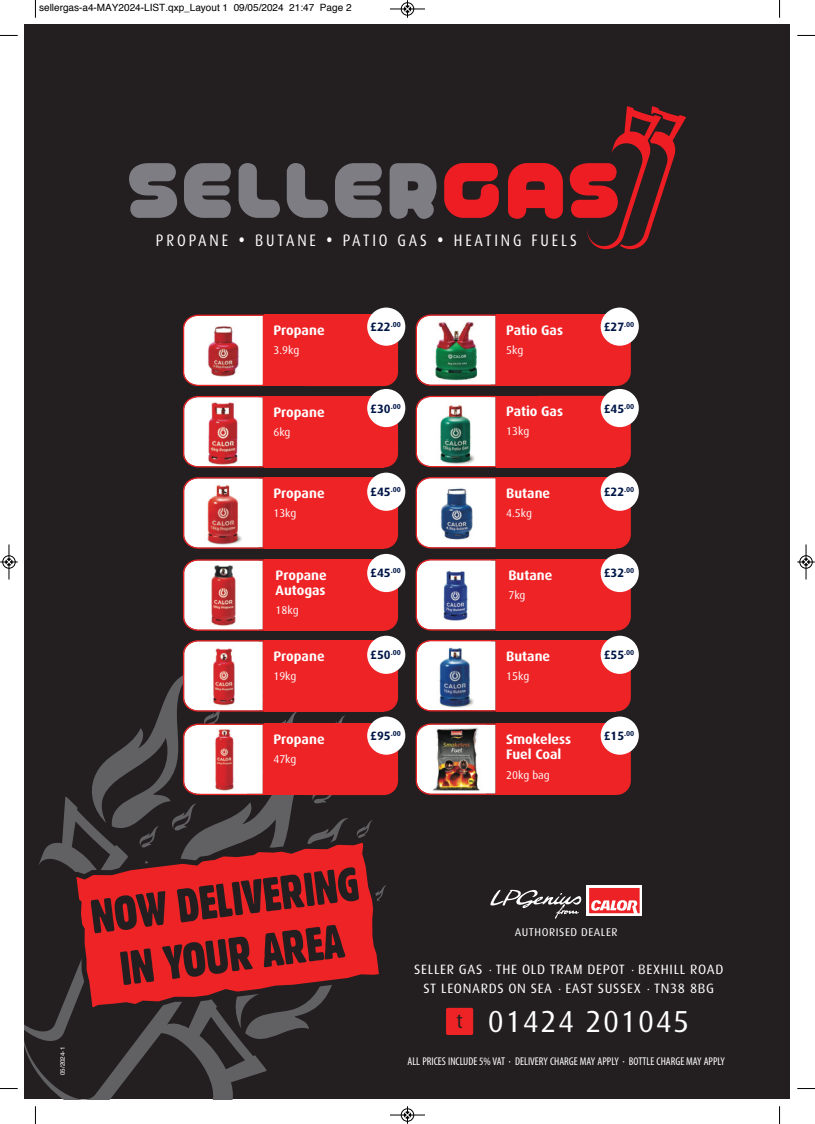
<style>
.page{position:relative;width:815px;height:1124px;background:#fff}
.page>*{position:absolute;margin:0;border:0;box-sizing:border-box;transform-origin:0 0}
.t1{font:46.25px/55.1px "Gothic 821 Condensed BT";color:#231f20;text-align:center}
.t2{font:30.38px "Bausch Lomb";letter-spacing:.05em;color:#fff}
.t3{font:condensed 22.62px "Myriad Pro";color:#231f20}
.t4{font:16.62px "Bausch Lomb";letter-spacing:.2em;color:#fff;scale:.87 1}
.t5{font:700 13.75px/15.4px "Bausch Lomb";color:#fff}
.t6{font:13.5px/18.5px "Bausch Lomb";letter-spacing:.05em;color:#fff;text-align:center}
.t7{font:700 12.12px "Bausch Lomb";color:#001748}
.t8{font:condensed 11.25px "Myriad Pro";color:#fff}
.t9{font:11.25px "Bausch Lomb";color:#fff}
.t10{font:11.25px "Bausch Lomb";letter-spacing:.05em;color:#fff}
.t11{font:10px "Helvetica";color:#000}
.t12{font:6.25px "Helvetica";color:#fff}
.s1{font-family:"Hira Kaku Std N W8 90 pv RKSJ H"}
.s2{font-family:"Myriad Pro";font-stretch:condensed}
.s3{font-size:12.5px}
</style>
<div class="page">
<div style="left:25px;top:25px;width:765px;height:1073px;background:#231f20"></div>
<svg style="left:129px;top:163px;width:48px;height:55px"></svg>
<svg style="left:184px;top:163px;width:47px;height:55px"></svg>
<svg style="left:239px;top:163px;width:41px;height:55px"></svg>
<svg style="left:287px;top:163px;width:41px;height:55px"></svg>
<svg style="left:335px;top:163px;width:47px;height:55px"></svg>
<svg style="left:390px;top:163px;width:47px;height:56px"></svg>
<svg style="left:444px;top:163px;width:55px;height:55px"></svg>
<svg style="left:508px;top:163px;width:55px;height:56px"></svg>
<svg style="left:570px;top:106px;width:116px;height:144px"></svg>
<svg style="left:25px;top:797px;width:242px;height:301px"></svg>
<svg style="left:71px;top:835px;width:13px;height:179px"></svg>
<div style="left:446px;top:1007px;width:27px;height:27px;background:#ee2326;border-radius:2px"></div>
<svg style="left:586px;top:885px;width:56px;height:30px"></svg>
<svg style="left:589px;top:887px;width:51px;height:26px"></svg>
<svg style="left:490px;top:889px;width:91px;height:29px"></svg>
<svg style="left:183px;top:396px;width:81px;height:71px"></svg>
<svg style="left:183px;top:477px;width:81px;height:71px"></svg>
<div style="left:264px;top:477px;width:119px;height:71px;background:#ee2326"></div>
<div style="left:292px;top:477px;width:106px;height:71px;background:#ee2326;border-radius:14px"></div>
<svg style="left:183px;top:559px;width:81px;height:71px"></svg>
<div style="left:264px;top:559px;width:119px;height:71px;background:#ee2326"></div>
<div style="left:292px;top:559px;width:106px;height:71px;background:#ee2326;border-radius:14px"></div>
<div style="left:292px;top:640px;width:106px;height:71px;background:#ee2326;border-radius:14px"></div>
<svg style="left:416px;top:396px;width:81px;height:71px"></svg>
<div style="left:497px;top:396px;width:119px;height:71px;background:#ee2326"></div>
<div style="left:525px;top:396px;width:106px;height:71px;background:#ee2326;border-radius:14px"></div>
<svg style="left:416px;top:477px;width:81px;height:71px"></svg>
<div style="left:497px;top:477px;width:119px;height:71px;background:#ee2326"></div>
<div style="left:525px;top:477px;width:106px;height:71px;background:#ee2326;border-radius:14px"></div>
<svg style="left:416px;top:559px;width:81px;height:71px"></svg>
<div style="left:497px;top:559px;width:119px;height:71px;background:#ee2326"></div>
<div style="left:525px;top:559px;width:106px;height:71px;background:#ee2326;border-radius:14px"></div>
<svg style="left:416px;top:640px;width:81px;height:71px"></svg>
<div style="left:497px;top:640px;width:119px;height:71px;background:#ee2326"></div>
<div style="left:525px;top:640px;width:106px;height:71px;background:#ee2326;border-radius:14px"></div>
<div style="left:292px;top:396px;width:106px;height:71px;background:#ee2326;border-radius:14px"></div>
<div style="left:264px;top:396px;width:119px;height:71px;background:#ee2326"></div>
<div style="left:367px;top:389px;width:38px;height:38px;background:#fff;border-radius:50%"></div>
<div style="left:601px;top:389px;width:38px;height:38px;background:#fff;border-radius:50%"></div>
<svg style="left:183px;top:314px;width:81px;height:72px"></svg>
<img style="left:416px;top:314px;width:81px;height:72px">
<div style="left:497px;top:314px;width:119px;height:72px;background:#ee2326"></div>
<div style="left:525px;top:314px;width:106px;height:72px;background:#ee2326;border-radius:14px"></div>
<div style="left:292px;top:314px;width:106px;height:72px;background:#ee2326;border-radius:14px"></div>
<div style="left:264px;top:314px;width:119px;height:72px;background:#ee2326"></div>
<div style="left:367px;top:307px;width:38px;height:38px;background:#fff;border-radius:50%"></div>
<div style="left:601px;top:307px;width:38px;height:38px;background:#fff;border-radius:50%"></div>
<div style="left:367px;top:472px;width:38px;height:38px;background:#fff;border-radius:50%"></div>
<div style="left:601px;top:472px;width:38px;height:38px;background:#fff;border-radius:50%"></div>
<div style="left:367px;top:554px;width:38px;height:38px;background:#fff;border-radius:50%"></div>
<div style="left:601px;top:554px;width:38px;height:38px;background:#fff;border-radius:50%"></div>
<div style="left:367px;top:635px;width:38px;height:38px;background:#fff;border-radius:50%"></div>
<div style="left:601px;top:635px;width:38px;height:38px;background:#fff;border-radius:50%"></div>
<svg style="left:84px;top:640px;width:303px;height:399px"></svg>
<img style="left:416px;top:723px;width:81px;height:71px">
<div style="left:497px;top:723px;width:119px;height:71px;background:#ee2326"></div>
<div style="left:525px;top:723px;width:106px;height:71px;background:#ee2326;border-radius:14px"></div>
<div style="left:292px;top:723px;width:106px;height:72px;background:#ee2326;border-radius:14px"></div>
<div style="left:264px;top:723px;width:119px;height:72px;background:#ee2326"></div>
<div style="left:367px;top:716px;width:38px;height:38px;background:#fff;border-radius:50%"></div>
<div style="left:601px;top:716px;width:38px;height:38px;background:#fff;border-radius:50%"></div>
<svg style="left:35px;top:0;width:1px;height:18px"></svg>
<svg style="left:0;top:35px;width:18px;height:1px"></svg>
<svg style="left:779px;top:0;width:1px;height:18px"></svg>
<svg style="left:797px;top:35px;width:18px;height:1px"></svg>
<svg style="left:35px;top:1106px;width:1px;height:17px"></svg>
<svg style="left:0;top:1088px;width:18px;height:1px"></svg>
<svg style="left:779px;top:1106px;width:1px;height:17px"></svg>
<svg style="left:797px;top:1088px;width:18px;height:1px"></svg>
<div style="left:401px;top:2px;width:13px;height:14px;border:1px solid #fff;border-radius:50%"></div>
<hr style="left:390px;top:9px;width:35px;height:1px;background:#000">
<div style="left:401px;top:3px;width:13px;height:12px;border:1px solid #000;border-radius:50%"></div>
<svg style="left:404px;top:0;width:7px;height:18px"></svg>
<hr style="left:390px;top:1114px;width:35px;height:1px;background:#000">
<div style="left:401px;top:1108px;width:13px;height:13px;border:1px solid #000;border-radius:50%"></div>
<svg style="left:404px;top:1106px;width:7px;height:17px"></svg>
<div style="left:2px;top:555px;width:14px;height:13px;border:1px solid #fff;border-radius:50%"></div>
<hr style="left:9px;top:544px;width:1px;height:35px;background:#000">
<div style="left:3px;top:555px;width:12px;height:13px;border:1px solid #000;border-radius:50%"></div>
<svg style="left:0;top:558px;width:18px;height:7px"></svg>
<div style="left:799px;top:555px;width:14px;height:13px;border:1px solid #fff;border-radius:50%"></div>
<hr style="left:806px;top:544px;width:1px;height:35px;background:#000">
<div style="left:800px;top:555px;width:12px;height:13px;border:1px solid #000;border-radius:50%"></div>
<svg style="left:797px;top:558px;width:18px;height:7px"></svg>
<p class="t11" style="left:39px;top:4px;width:314px">sellergas-a4-MAY2024-LIST.qxp_Layout 1 09/05/2024 21:47 Page 2</p>
<p class="t4" style="left:156px;top:231px;width:485px">PROPANE <span class="s1">･</span> BUTANE <span class="s1">･</span> PATIO GAS <span class="s1">･</span> HEATING FUELS</p>
<p class="t5" style="left:273px;top:323px;width:53px">Propane</p>
<p class="t9" style="left:273px;top:344px;width:27px">3.9kg</p>
<p class="t7" style="left:370px;top:320px;width:32px">£22<sup>.00</sup></p>
<p class="t7" style="left:604px;top:320px;width:32px">£27<sup>.00</sup></p>
<p class="t5" style="left:506px;top:322px;width:58px">Patio Gas</p>
<p class="t9" style="left:506px;top:344px;width:19px">5kg</p>
<p class="t5" style="left:273px;top:404px;width:53px">Propane</p>
<p class="t9" style="left:273px;top:425px;width:19px">6kg</p>
<p class="t7" style="left:370px;top:401px;width:32px">£30<sup>.00</sup></p>
<p class="t7" style="left:604px;top:401px;width:32px">£45<sup>.00</sup></p>
<p class="t5" style="left:506px;top:404px;width:58px">Patio Gas</p>
<p class="t9" style="left:506px;top:425px;width:25px">13kg</p>
<p class="t5" style="left:273px;top:485px;width:53px">Propane</p>
<p class="t9" style="left:273px;top:506px;width:25px">13kg</p>
<p class="t7" style="left:370px;top:485px;width:32px">£45<sup>.00</sup></p>
<p class="t7" style="left:604px;top:485px;width:32px">£22<sup>.00</sup></p>
<p class="t5" style="left:506px;top:485px;width:45px">Butane</p>
<p class="t9" style="left:506px;top:506px;width:27px">4.5kg</p>
<p class="t5" style="left:276px;top:567px;width:53px">Propane<br>Autogas</p>
<p class="t9" style="left:276px;top:604px;width:25px">18kg</p>
<p class="t5" style="left:273px;top:648px;width:53px">Propane</p>
<p class="t9" style="left:273px;top:669px;width:25px">19kg</p>
<p class="t7" style="left:370px;top:566px;width:32px">£45<sup>.00</sup></p>
<p class="t7" style="left:604px;top:566px;width:32px">£32<sup>.00</sup></p>
<p class="t5" style="left:508px;top:567px;width:45px">Butane</p>
<p class="t9" style="left:508px;top:588px;width:19px">7kg</p>
<p class="t7" style="left:370px;top:648px;width:32px">£50<sup>.00</sup></p>
<p class="t7" style="left:604px;top:648px;width:32px">£55<sup>.00</sup></p>
<p class="t5" style="left:506px;top:648px;width:45px">Butane</p>
<p class="t9" style="left:506px;top:669px;width:25px">15kg</p>
<p class="t5" style="left:273px;top:731px;width:53px">Propane</p>
<p class="t9" style="left:273px;top:753px;width:25px">47kg</p>
<p class="t7" style="left:370px;top:729px;width:32px">£95<sup>.00</sup></p>
<p class="t7" style="left:604px;top:729px;width:32px">£15<sup>.00</sup></p>
<p class="t5" style="left:506px;top:731px;width:66px">Smokeless<br>Fuel Coal</p>
<p class="t9" style="left:506px;top:769px;width:45px">20kg bag</p>
<p class="t12" style="left:60px;top:1074px;width:30px;rotate:-90deg">05/2024-1</p>
<h1 class="t1" style="left:88px;top:888px;width:271px;rotate:-7deg">NOW DELIVERING<br>IN YOUR AREA</h1>
<p class="t10" style="left:515px;top:925px;width:104px">AUTHORISED DEALER</p>
<p class="t6" style="left:414px;top:960px;width:311px">SELLER GAS <span class="s2">·</span> THE OLD TRAM DEPOT <span class="s2">·</span> BEXHILL ROAD<br>ST LEONARDS ON SEA <span class="s2">·</span> EAST SUSSEX <span class="s2">·</span> TN38 8BG</p>
<h2 class="t2" style="left:488px;top:1004px;width:203px">01424 201045</h2>
<h3 class="t3" style="left:457px;top:1008px;width:7px">t</h3>
<p class="t8" style="left:408px;top:1054px;width:319px">ALL PRICES INCLUDE 5% VAT <span class="s3">·</span> DELIVERY CHARGE MAY APPLY <span class="s3">·</span> BOTTLE CHARGE MAY APPLY</p>
</div>
